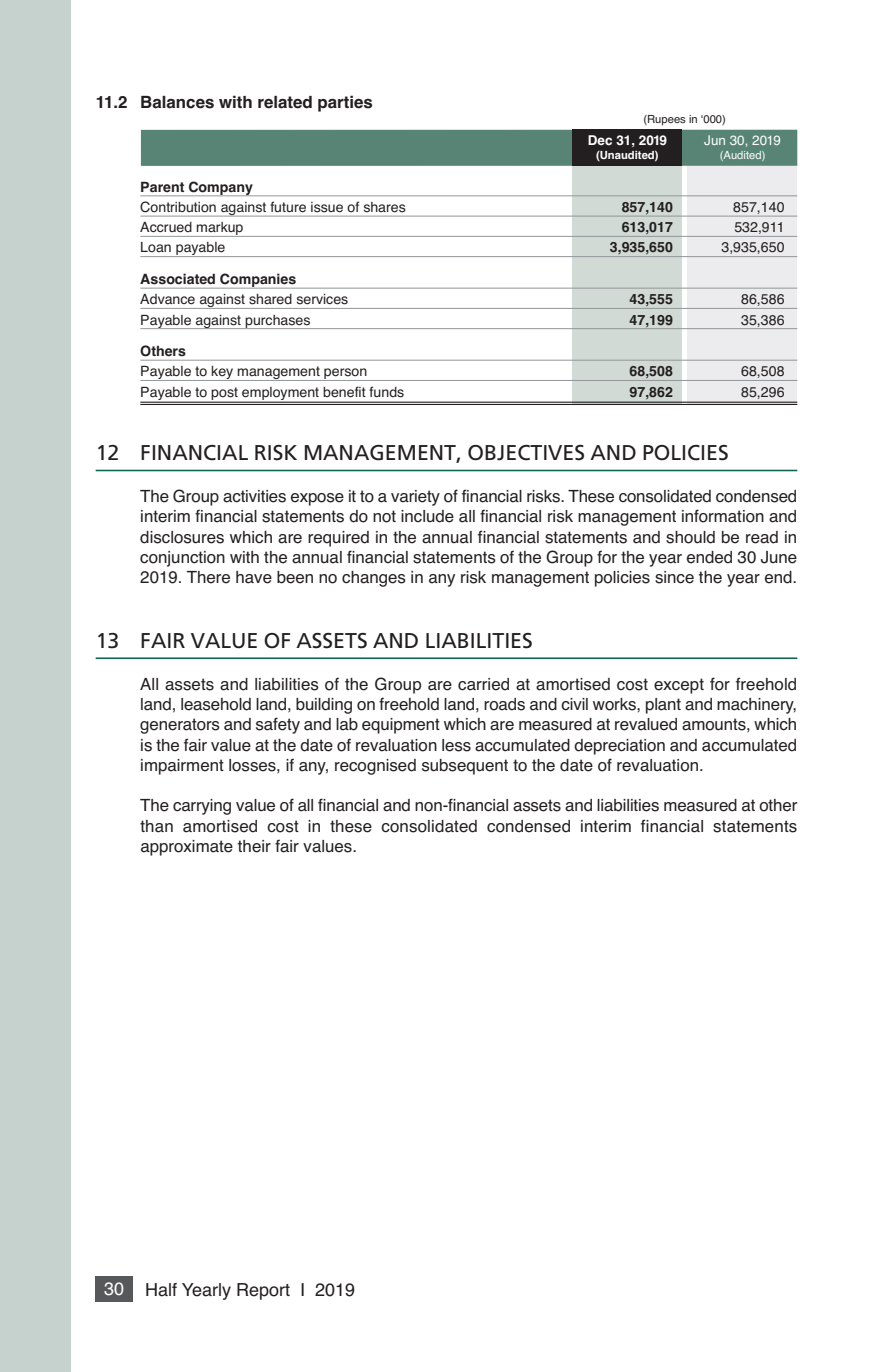
<style>
.page{position:relative;width:893px;height:1372px;background:#fff}
.page>*{position:absolute;margin:0;border:0;box-sizing:border-box;transform-origin:0 0}
.t1{font:21.38px "Frutiger";color:#231f20}
.t2{font:18px "Helvetica";color:#231f20}
.t3{font:16.88px/20.2px "Helvetica";color:#231f20;text-align:justify}
.t4{font:700 16.88px "Helvetica";color:#231f20}
.t5{font:14.17px "Helvetica";color:#231f20}
.t6{font:700 14.17px "Helvetica";color:#231f20}
.t7{font:700 13.5px "Helvetica";color:#fff}
.t8{font:13.5px "Helvetica";color:#fff}
.t9{font:11.25px "Helvetica";color:#231f20}
.t10{font:700 11.25px "Helvetica";color:#fff}
.t11{font:11.25px "Helvetica";color:#fff}
.s1{color:#fff}
</style>
<div class="page">
<div style="left:572px;top:164px;width:110px;height:241px;background:#d2dad6"></div>
<div style="left:687px;top:164px;width:110px;height:241px;background:#ececee"></div>
<div style="left:141px;top:130px;width:656px;height:36px;background:#588475"></div>
<div style="left:572px;top:130px;width:110px;height:36px;background:#231f20"></div>
<hr style="left:140px;top:195px;width:657px;height:1px;background:#939598">
<hr style="left:140px;top:216px;width:657px;height:1px;background:#939598">
<hr style="left:140px;top:236px;width:657px;height:1px;background:#939598">
<hr style="left:140px;top:256px;width:657px;height:1px;background:#939598">
<hr style="left:140px;top:288px;width:657px;height:1px;background:#939598">
<hr style="left:140px;top:308px;width:657px;height:1px;background:#939598">
<hr style="left:140px;top:328px;width:657px;height:1px;background:#939598">
<hr style="left:140px;top:360px;width:657px;height:1px;background:#939598">
<hr style="left:140px;top:380px;width:657px;height:1px;background:#939598">
<hr style="left:140px;top:401px;width:657px;height:2px;background:#231f20">
<hr style="left:140px;top:404px;width:657px;height:1px;background:#231f20">
<hr style="left:96px;top:469px;width:701px;height:2px;background:#0d6551">
<hr style="left:96px;top:657px;width:701px;height:2px;background:#0d6551">
<div style="left:96px;top:1276px;width:37px;height:25px;background:#57585a"></div>
<div style="left:0;top:0;width:70px;height:1371px;background:#c5d2cd"></div>
<p class="t4" style="left:96px;top:89px;width:279px">11.2 Balances with related parties</p>
<p class="t9" style="left:643px;top:110px;width:84px">(Rupees in ‘000)</p>
<p class="t7" style="left:588px;top:129px;width:81px">Dec 31, 2019</p>
<p class="t8" style="left:704px;top:130px;width:78px">Jun 30, 2019</p>
<p class="t10" style="left:596px;top:146px;width:64px">(Unaudited)</p>
<p class="t11" style="left:720px;top:146px;width:47px">(Audited)</p>
<p class="t6" style="left:140px;top:175px;width:114px">Parent Company</p>
<p class="t5" style="left:140px;top:196px;width:267px">Contribution against future issue of shares</p>
<p class="t6" style="left:622px;top:195px;width:53px">857,140</p>
<p class="t5" style="left:733px;top:196px;width:53px">857,140</p>
<p class="t5" style="left:140px;top:216px;width:105px">Accrued markup</p>
<p class="t6" style="left:622px;top:216px;width:53px">613,017</p>
<p class="t5" style="left:734px;top:216px;width:52px">532,911</p>
<p class="t5" style="left:140px;top:236px;width:87px">Loan payable</p>
<p class="t6" style="left:610px;top:236px;width:65px">3,935,650</p>
<p class="t5" style="left:721px;top:236px;width:65px">3,935,650</p>
<p class="t6" style="left:140px;top:267px;width:157px">Associated Companies</p>
<p class="t5" style="left:140px;top:288px;width:210px">Advance against shared services</p>
<p class="t6" style="left:630px;top:288px;width:45px">43,555</p>
<p class="t5" style="left:741px;top:288px;width:45px">86,586</p>
<p class="t5" style="left:140px;top:308px;width:172px">Payable against purchases</p>
<p class="t6" style="left:630px;top:308px;width:45px">47,199</p>
<p class="t5" style="left:741px;top:308px;width:45px">35,386</p>
<p class="t6" style="left:140px;top:339px;width:47px">Others</p>
<p class="t5" style="left:140px;top:360px;width:228px">Payable to key management person</p>
<p class="t6" style="left:630px;top:360px;width:45px">68,508</p>
<p class="t5" style="left:741px;top:360px;width:45px">68,508</p>
<p class="t5" style="left:140px;top:380px;width:265px">Payable to post employment benefit funds</p>
<p class="t6" style="left:630px;top:380px;width:45px">97,862</p>
<p class="t5" style="left:741px;top:380px;width:45px">85,296</p>
<p class="t1" style="left:96px;top:440px;width:635px">12 FINANCIAL RISK MANAGEMENT, OBJECTIVES AND POLICIES</p>
<p class="t3" style="left:140px;top:486px;width:658px">The Group activities expose it to a variety of financial risks. These consolidated condensed interim financial statements do not include all financial risk management information and disclosures which are required in the annual financial statements and should be read in conjunction with the annual financial statements of the Group for the year ended 30 June 2019. There have been no changes in any risk management policies since the year end.</p>
<p class="t1" style="left:96px;top:628px;width:439px">13 FAIR VALUE OF ASSETS AND LIABILITIES</p>
<p class="t3" style="left:140px;top:674px;width:658px">All assets and liabilities of the Group are carried at amortised cost except for freehold land, leasehold land, building on freehold land, roads and civil works, plant and machinery, generators and safety and lab equipment which are measured at revalued amounts, which is the fair value at the date of revaluation less accumulated depreciation and accumulated impairment losses, if any, recognised subsequent to the date of revaluation.</p>
<p class="t3" style="left:140px;top:795px;width:658px">The carrying value of all financial and non-financial assets and liabilities measured at other than amortised cost in these consolidated condensed interim financial statements approximate their fair values.</p>
<p class="t2" style="left:104px;top:1275px;width:253px"><span class="s1">30</span> Half Yearly Report I 2019</p>
</div>
